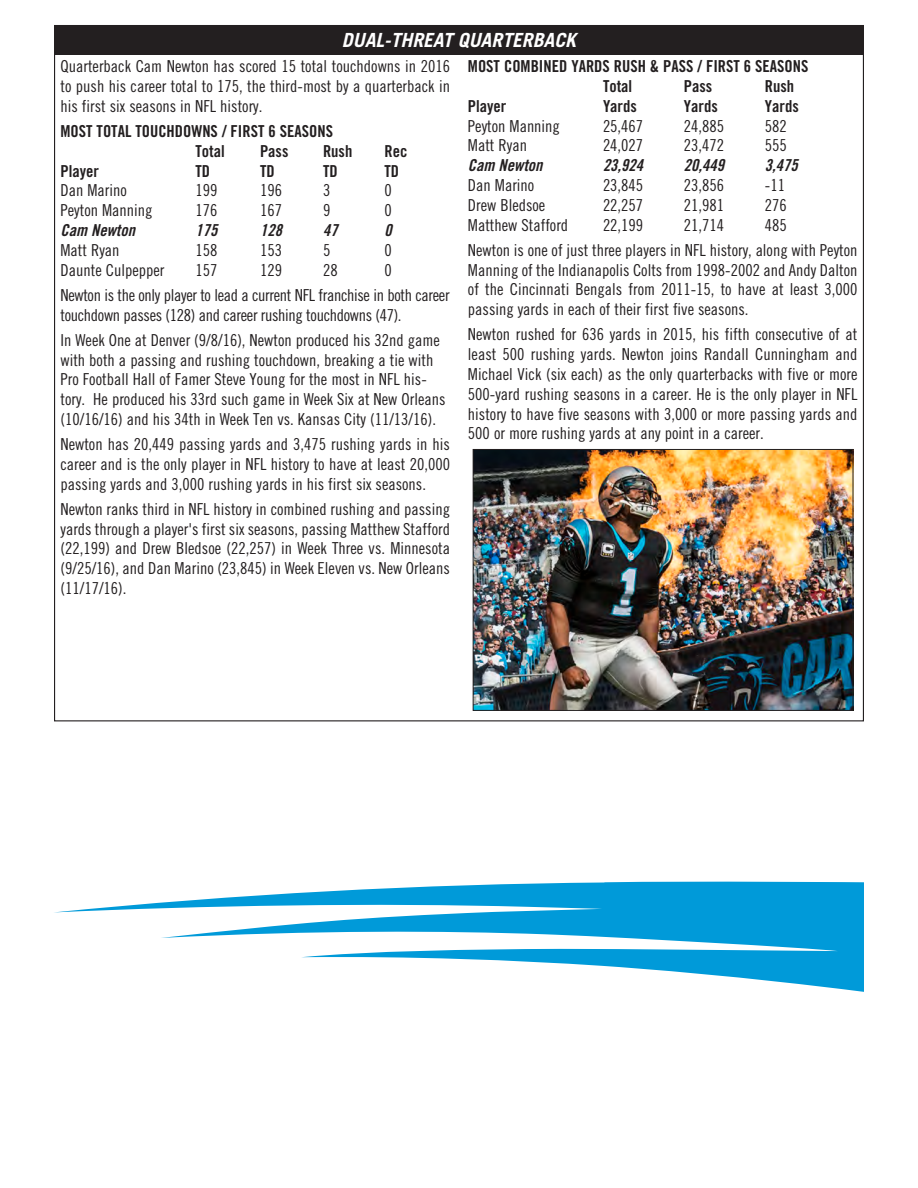
<style>
.page{position:relative;width:918px;height:1188px;background:#fff}
.page>*{position:absolute;margin:0;border:0;box-sizing:border-box;transform-origin:0 0}
.t1{font:italic 700 19.5px "Trade Gothic LT Std";color:#fff}
.note{font:16.5px/19.8px "Trade Gothic LT Std Cn 18";color:#231f20;text-align:justify}
.note-2{font:16.5px "Trade Gothic LT Std Bd Cn 20";color:#231f20}
.note-3{font:16.5px/19.8px "Trade Gothic LT Std Cn 18";letter-spacing:-.02em;color:#231f20}
.note-4{font:16.5px "Trade Gothic LT Std Bd Cn 20 Obl";color:#231f20}
</style>
<div class="page">
<div style="left:54px;top:25px;width:810px;height:30px;background:#231f20"></div>
<img style="left:475px;top:451px;width:376px;height:258px">
<div style="left:473px;top:449px;width:380px;height:262px;border:1px solid #231f20"></div>
<svg style="left:54px;top:881px;width:810px;height:111px"></svg>
<p class="t1" style="left:342px;top:28px;width:236px">DUAL-THREAT QUARTERBACK</p>
<p class="note" style="left:61px;top:56px;width:391px">Quarterback Cam Newton has scored 15 total touchdowns in 2016 to push his career total to 175, the third-most by a quarterback in his first six seasons in NFL history.</p>
<p class="note-2" style="left:61px;top:121px;width:274px">MOST TOTAL TOUCHDOWNS / FIRST 6 SEASONS</p>
<p class="note-2" style="left:196px;top:141px;width:31px">Total</p>
<p class="note-2" style="left:260px;top:141px;width:30px">Pass</p>
<p class="note-2" style="left:323px;top:141px;width:31px">Rush</p>
<p class="note-2" style="left:385px;top:141px;width:24px">Rec</p>
<p class="note-2" style="left:61px;top:161px;width:40px">Player</p>
<p class="note-2" style="left:196px;top:161px;width:16px">TD</p>
<p class="note-2" style="left:260px;top:161px;width:16px">TD</p>
<p class="note-2" style="left:323px;top:161px;width:16px">TD</p>
<p class="note-2" style="left:385px;top:161px;width:16px">TD</p>
<p class="note" style="left:61px;top:180px;width:68px">Dan Marino</p>
<p class="note" style="left:196px;top:180px;width:23px">199</p>
<p class="note" style="left:260px;top:180px;width:23px">196</p>
<p class="note" style="left:323px;top:180px;width:9px">3</p>
<p class="note" style="left:385px;top:180px;width:9px">0</p>
<p class="note" style="left:61px;top:200px;width:93px">Peyton Manning</p>
<p class="note" style="left:196px;top:200px;width:23px">176</p>
<p class="note" style="left:260px;top:200px;width:23px">167</p>
<p class="note" style="left:323px;top:200px;width:9px">9</p>
<p class="note" style="left:385px;top:200px;width:9px">0</p>
<p class="note-4" style="left:61px;top:220px;width:76px">Cam Newton</p>
<p class="note-4" style="left:196px;top:220px;width:23px">175</p>
<p class="note-4" style="left:260px;top:220px;width:23px">128</p>
<p class="note-4" style="left:323px;top:220px;width:16px">47</p>
<p class="note-4" style="left:385px;top:220px;width:9px">0</p>
<p class="note" style="left:61px;top:240px;width:61px">Matt Ryan</p>
<p class="note" style="left:196px;top:240px;width:23px">158</p>
<p class="note" style="left:260px;top:240px;width:23px">153</p>
<p class="note" style="left:323px;top:240px;width:9px">5</p>
<p class="note" style="left:385px;top:240px;width:9px">0</p>
<p class="note" style="left:61px;top:260px;width:105px">Daunte Culpepper</p>
<p class="note" style="left:196px;top:260px;width:23px">157</p>
<p class="note" style="left:260px;top:260px;width:23px">129</p>
<p class="note" style="left:323px;top:260px;width:16px">28</p>
<p class="note" style="left:385px;top:260px;width:9px">0</p>
<p class="note-3" style="left:61px;top:285px;width:391px">Newton is the only player to lead a current NFL franchise in both career touchdown passes (128) and career rushing touchdowns (47).</p>
<p class="note" style="left:61px;top:330px;width:386px;text-align:left">In Week One at Denver (9/8/16), Newton produced his 32nd game with both a passing and rushing touchdown, breaking a tie with Pro Football Hall of Famer Steve Young for the most in NFL his&shy;tory. He produced his 33rd such game in Week Six at New Orleans (10/16/16) and his 34th in Week Ten vs. Kansas City (11/13/16).</p>
<p class="note" style="left:61px;top:434px;width:391px">Newton has 20,449 passing yards and 3,475 rushing yards in his career and is the only player in NFL history to have at least 20,000 passing yards and 3,000 rushing yards in his first six seasons.</p>
<p class="note" style="left:61px;top:499px;width:391px">Newton ranks third in NFL history in combined rushing and passing yards through a player's first six seasons, passing Matthew Stafford (22,199) and Drew Bledsoe (22,257) in Week Three vs. Minnesota (9/25/16), and Dan Marino (23,845) in Week Eleven vs. New Orleans (11/17/16).</p>
<p class="note-2" style="left:468px;top:56px;width:342px">MOST COMBINED YARDS RUSH &amp; PASS / FIRST 6 SEASONS</p>
<p class="note-2" style="left:603px;top:76px;width:31px">Total</p>
<p class="note-2" style="left:684px;top:76px;width:30px">Pass</p>
<p class="note-2" style="left:765px;top:76px;width:31px">Rush</p>
<p class="note-2" style="left:468px;top:96px;width:40px">Player</p>
<p class="note-2" style="left:603px;top:96px;width:35px">Yards</p>
<p class="note-2" style="left:684px;top:96px;width:35px">Yards</p>
<p class="note-2" style="left:765px;top:96px;width:35px">Yards</p>
<p class="note" style="left:468px;top:116px;width:93px">Peyton Manning</p>
<p class="note" style="left:603px;top:116px;width:42px">25,467</p>
<p class="note" style="left:684px;top:116px;width:42px">24,885</p>
<p class="note" style="left:765px;top:116px;width:23px">582</p>
<p class="note" style="left:468px;top:135px;width:61px">Matt Ryan</p>
<p class="note" style="left:603px;top:135px;width:42px">24,027</p>
<p class="note" style="left:684px;top:135px;width:42px">23,472</p>
<p class="note" style="left:765px;top:135px;width:23px">555</p>
<p class="note-4" style="left:468px;top:155px;width:76px">Cam Newton</p>
<p class="note-4" style="left:603px;top:155px;width:42px">23,924</p>
<p class="note-4" style="left:684px;top:155px;width:42px">20,449</p>
<p class="note-4" style="left:765px;top:155px;width:34px">3,475</p>
<p class="note" style="left:468px;top:175px;width:68px">Dan Marino</p>
<p class="note" style="left:603px;top:175px;width:42px">23,845</p>
<p class="note" style="left:684px;top:175px;width:42px">23,856</p>
<p class="note" style="left:765px;top:175px;width:22px">-11</p>
<p class="note" style="left:468px;top:195px;width:79px">Drew Bledsoe</p>
<p class="note" style="left:603px;top:195px;width:42px">22,257</p>
<p class="note" style="left:684px;top:195px;width:42px">21,981</p>
<p class="note" style="left:765px;top:195px;width:23px">276</p>
<p class="note" style="left:468px;top:215px;width:102px">Matthew Stafford</p>
<p class="note" style="left:603px;top:215px;width:42px">22,199</p>
<p class="note" style="left:684px;top:215px;width:42px">21,714</p>
<p class="note" style="left:765px;top:215px;width:23px">485</p>
<p class="note" style="left:468px;top:240px;width:391px">Newton is one of just three players in NFL history, along with Peyton Manning of the Indianapolis Colts from 1998-2002 and Andy Dalton of the Cincinnati Bengals from 2011-15, to have at least 3,000 passing yards in each of their first five seasons.</p>
<p class="note" style="left:468px;top:324px;width:391px">Newton rushed for 636 yards in 2015, his fifth consecutive of at least 500 rushing yards. Newton joins Randall Cunningham and Michael Vick (six each) as the only quarterbacks with five or more 500-yard rushing seasons in a career. He is the only player in NFL history to have five seasons with 3,000 or more passing yards and 500 or more rushing yards at any point in a career.</p>
</div>
